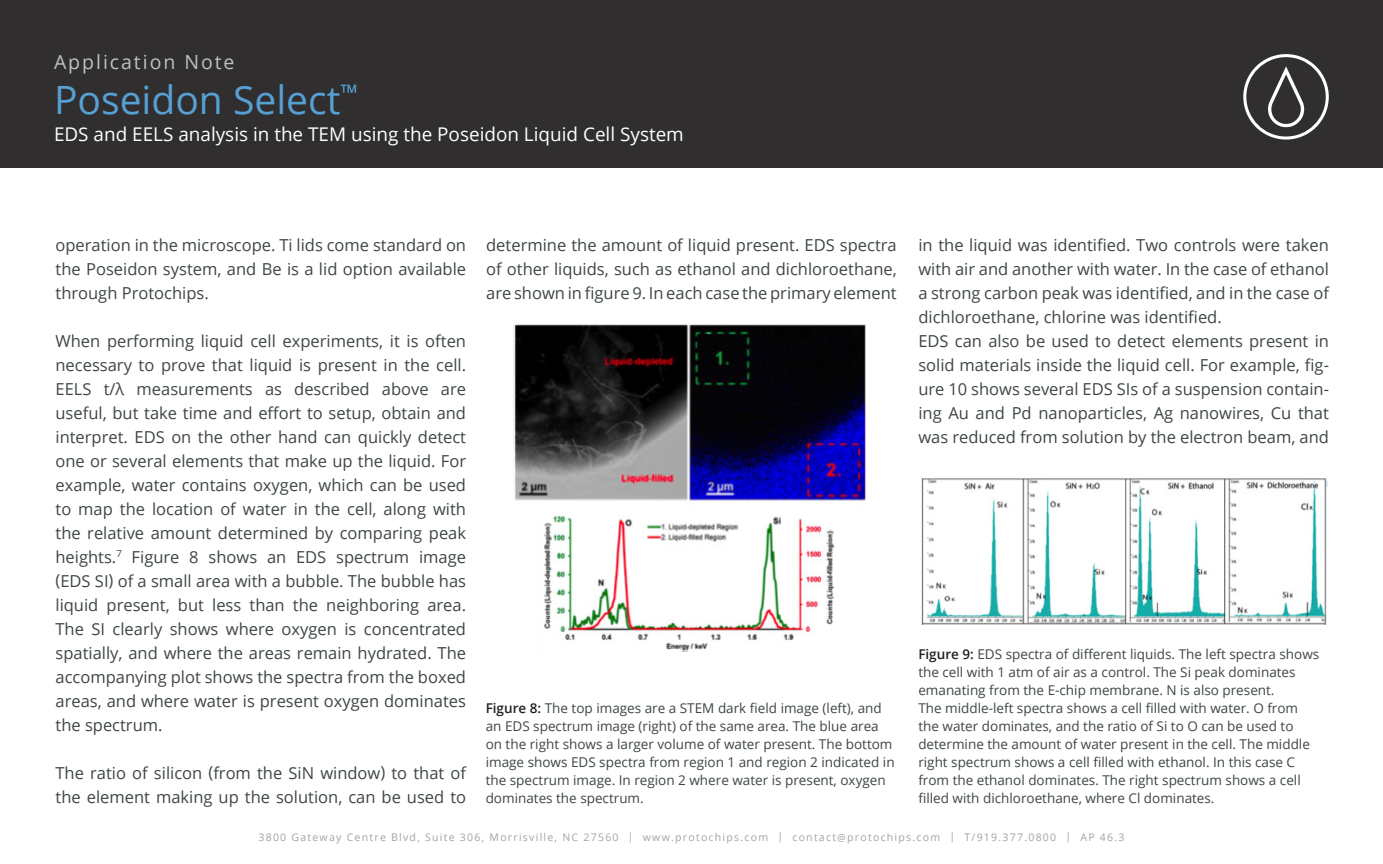
<style>
.page{position:relative;width:1383px;height:864px;background:#fff}
.page>*{position:absolute;margin:0;border:0;box-sizing:border-box;transform-origin:0 0}
.t1{font:39px "Open Sans";color:#56a0d3}
.t2{font:19.5px "Open Sans";letter-spacing:.1em;color:#bec0c2}
.t3{font:18.9px "Open Sans";color:#fff}
.t4{font:16.5px/24px "Open Sans";color:#3e4645;text-align:justify}
.t5{font:13.5px/18px "Open Sans";color:#3e4645}
.t6{font:10.5px "Open Sans";letter-spacing:.12em;color:#a1a3a6}
.s1{font-weight:600;color:#231f20}
.s2{font-size:9.75px}
</style>
<div class="page">
<div style="left:0;top:0;width:1382px;height:168px;background:#302e2f"></div>
<svg style="left:1243px;top:54px;width:85px;height:86px"></svg>
<img style="left:514px;top:324px;width:352px;height:328px">
<img style="left:921px;top:478px;width:407px;height:147px">
<p class="t2" style="left:54px;top:48px;width:182px">Application Note</p>
<h1 class="t1" style="left:54px;top:73px;width:305px">Poseidon Select<sup>™</sup></h1>
<p class="t3" style="left:54px;top:121px;width:631px">EDS and EELS analysis in the TEM using the Poseidon Liquid Cell System</p>
<p class="t4" style="left:56px;top:232px;width:412px">operation in the microscope. Ti lids come standard on the Poseidon system, and Be is a lid option available through Protochips.</p>
<p class="t4" style="left:55px;top:328px;width:412px">When performing liquid cell experiments, it is often necessary to prove that liquid is present in the cell.<br>EELS t/λ measurements as described above are useful, but take time and effort to setup, obtain and interpret. EDS on the other hand can quickly detect one or several elements that make up the liquid. For example, water contains oxygen, which can be used to map the location of water in the cell, along with the relative amount determined by comparing peak heights.<sup>7</sup> Figure 8 shows an EDS spectrum image (EDS SI) of a small area with a bubble. The bubble has liquid present, but less than the neighboring area.<br>The SI clearly shows where oxygen is concentrated spatially, and where the areas remain hydrated. The accompanying plot shows the spectra from the boxed areas, and where water is present oxygen dominates the spectrum.</p>
<p class="t4" style="left:55px;top:760px;width:412px">The ratio of silicon (from the SiN window) to that of the element making up the solution, can be used to</p>
<p class="t4" style="left:486px;top:232px;width:412px">determine the amount of liquid present. EDS spectra of other liquids, such as ethanol and dichloroethane, are shown in figure 9. In each case the primary element</p>
<p class="t4" style="left:918px;top:232px;width:412px;text-align:left">in the liquid was identified. Two controls were taken with air and another with water. In the case of ethanol a strong carbon peak was identified, and in the case of dichloroethane, chlorine was identified.<br>EDS can also be used to detect elements present in solid materials inside the liquid cell. For example, fig&shy;ure 10 shows several EDS SIs of a suspension contain&shy;ing Au and Pd nanoparticles, Ag nanowires, Cu that was reduced from solution by the electron beam, and</p>
<p class="t5" style="left:485px;top:699px;width:410px"><span class="s1">Figure 8:</span> The top images are a STEM dark field image (left), and an EDS spectrum image (right) of the same area. The blue area on the right shows a larger volume of water present. The bottom image shows EDS spectra from region 1 and region 2 indicated in the spectrum image. In region 2 where water is present, oxygen dominates the spectrum.</p>
<p class="t5" style="left:918px;top:645px;width:402px"><span class="s1">Figure 9:</span> EDS spectra of different liquids. The left spectra shows the cell with 1 atm of air as a control. The Si peak dominates emanating from the E-chip membrane. N is also present.<br>The middle-left spectra shows a cell filled with water. O from the water dominates, and the ratio of Si to O can be used to determine the amount of water present in the cell. The middle right spectrum shows a cell filled with ethanol. In this case C from the ethanol dominates. The right spectrum shows a cell filled with dichloroethane, where Cl dominates.</p>
<p class="t6" style="left:258px;top:830px;width:867px">3800 Gateway Centre Blvd, Suite 306, Morrisville, NC 27560 | www.protochips.com | contact<span class="s2">@</span>protochips.com | T/919.377.0800 | AP 46.3</p>
</div>
